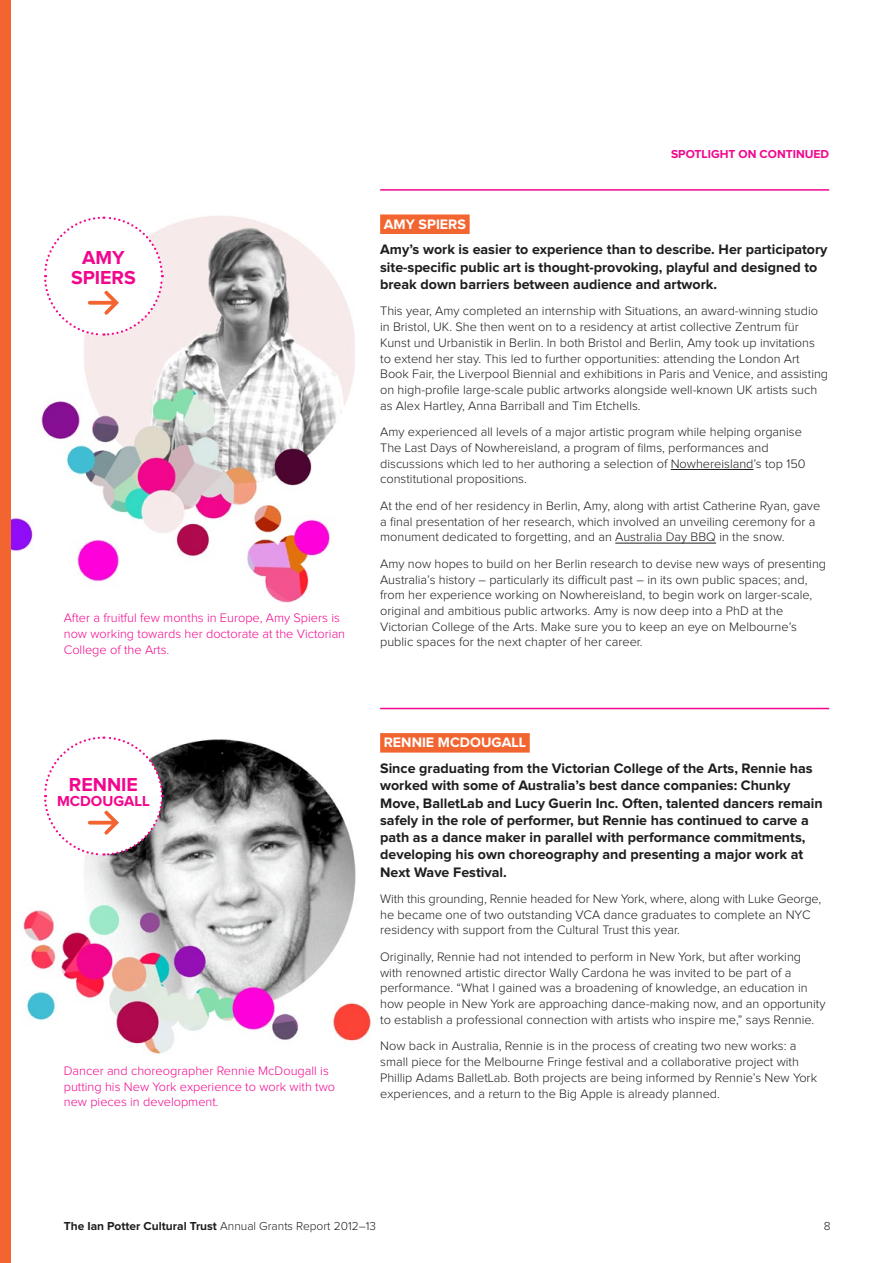
<style>
.page{position:relative;width:893px;height:1263px;background:#fff}
.page>*{position:absolute;margin:0;border:0;box-sizing:border-box;transform-origin:0 0}
.t1{font:700 19.5px/19.5px "Proxima Nova";color:#f2068d;text-align:center}
.t2{font:700 15px "Proxima Nova";color:#f2068d}
.t3{font:700 14.25px/17.2px "Proxima Nova";color:#1e1e1e}
.t4{font:700 14.25px "Proxima Nova";color:#fff}
.t5{font:300 12.75px/15.8px "Proxima Nova";color:#1e1e1e}
.t6{font:300 12.75px/15.8px "Proxima Nova";color:#f2068d}
.t7{font:700 12px "Proxima Nova";color:#1e1e1e}
.t8{font:700 12px "Proxima Nova";color:#f2068d}
.t9{font:300 12px "Proxima Nova";color:#1e1e1e}
.s1{font-weight:300}
</style>
<div class="page">
<img style="left:11px;top:216px;width:344px;height:386px">
<img style="left:23px;top:739px;width:348px;height:315px">
<div style="left:0;top:0;width:11px;height:1263px;background:#f26531"></div>
<svg style="left:43px;top:216px;width:121px;height:121px"></svg>
<svg style="left:43px;top:736px;width:121px;height:121px"></svg>
<hr style="left:380px;top:189px;width:449px;height:2px;background:#f2068d">
<div style="left:380px;top:214px;width:90px;height:20px;background:#f26531"></div>
<hr style="left:671px;top:469px;width:83px;height:1px;background:#1e1e1e">
<hr style="left:615px;top:543px;width:101px;height:1px;background:#1e1e1e">
<hr style="left:380px;top:708px;width:449px;height:1px;background:#f2068d">
<div style="left:380px;top:733px;width:150px;height:19px;background:#f26531"></div>
<h1 class="t1" style="left:71px;top:249px;width:66px">AMY<br>SPIERS</h1>
<p class="t6" style="left:64px;top:611px;width:283px">After a fruitful few months in Europe, Amy Spiers is now working towards her doctorate at the Victorian<br>College of the Arts.</p>
<h1 class="t1" style="left:69px;top:776px;width:71px">RENNIE</h1>
<p class="t2" style="left:57px;top:794px;width:94px">MCDOUGALL</p>
<p class="t6" style="left:64px;top:1063px;width:273px">Dancer and choreographer Rennie McDougall is putting his New York experience to work with two new pieces in development.</p>
<p class="t8" style="left:671px;top:149px;width:160px">SPOTLIGHT ON CONTINUED</p>
<p class="t4" style="left:384px;top:217px;width:84px">AMY SPIERS</p>
<p class="t3" style="left:380px;top:242px;width:449px">Amy’s work is easier to experience than to describe. Her participatory site-specific public art is thought-provoking, playful and designed to break down barriers between audience and artwork.</p>
<p class="t5" style="left:380px;top:304px;width:450px">This year, Amy completed an internship with Situations, an award-winning studio in Bristol, UK. She then went on to a residency at artist collective Zentrum für Kunst und Urbanistik in Berlin. In both Bristol and Berlin, Amy took up invitations to extend her stay. This led to further opportunities: attending the London Art Book Fair, the Liverpool Biennial and exhibitions in Paris and Venice, and assisting on high-profile large-scale public artworks alongside well-known UK artists such as Alex Hartley, Anna Barriball and Tim Etchells.</p>
<p class="t5" style="left:380px;top:425px;width:427px">Amy experienced all levels of a major artistic program while helping organise The Last Days of Nowhereisland, a program of films, performances and discussions which led to her authoring a selection of Nowhereisland’s top 150 constitutional propositions.</p>
<p class="t5" style="left:380px;top:498px;width:442px">At the end of her residency in Berlin, Amy, along with artist Catherine Ryan, gave a final presentation of her research, which involved an unveiling ceremony for a monument dedicated to forgetting, and an Australia Day BBQ in the snow.</p>
<p class="t5" style="left:380px;top:556px;width:447px">Amy now hopes to build on her Berlin research to devise new ways of presenting Australia’s history – particularly its difficult past – in its own public spaces; and, from her experience working on Nowhereisland, to begin work on larger-scale, original and ambitious public artworks. Amy is now deep into a PhD at the Victorian College of the Arts. Make sure you to keep an eye on Melbourne’s public spaces for the next chapter of her career.</p>
<p class="t4" style="left:384px;top:736px;width:144px">RENNIE MCDOUGALL</p>
<p class="t3" style="left:380px;top:760px;width:444px">Since graduating from the Victorian College of the Arts, Rennie has worked with some of Australia’s best dance companies: Chunky Move, BalletLab and Lucy Guerin Inc. Often, talented dancers remain safely in the role of performer, but Rennie has continued to carve a path as a dance maker in parallel with performance commitments, developing his own choreography and presenting a major work at Next Wave Festival.</p>
<p class="t5" style="left:380px;top:891px;width:443px">With this grounding, Rennie headed for New York, where, along with Luke George, he became one of two outstanding VCA dance graduates to complete an NYC residency with support from the Cultural Trust this year.</p>
<p class="t5" style="left:380px;top:949px;width:447px">Originally, Rennie had not intended to perform in New York, but after working with renowned artistic director Wally Cardona he was invited to be part of a performance. “What I gained was a broadening of knowledge, an education in how people in New York are approaching dance-making now, and an opportunity to establish a professional connection with artists who inspire me,” says Rennie.</p>
<p class="t5" style="left:380px;top:1039px;width:438px">Now back in Australia, Rennie is in the process of creating two new works: a small piece for the Melbourne Fringe festival and a collaborative project with Phillip Adams BalletLab. Both projects are being informed by Rennie’s New York experiences, and a return to the Big Apple is already planned.</p>
<p class="t7" style="left:64px;top:1220px;width:314px">The Ian Potter Cultural Trust <span class="s1">Annual Grants Report 2012–13</span></p>
<p class="t9" style="left:824px;top:1220px;width:8px">8</p>
</div>
